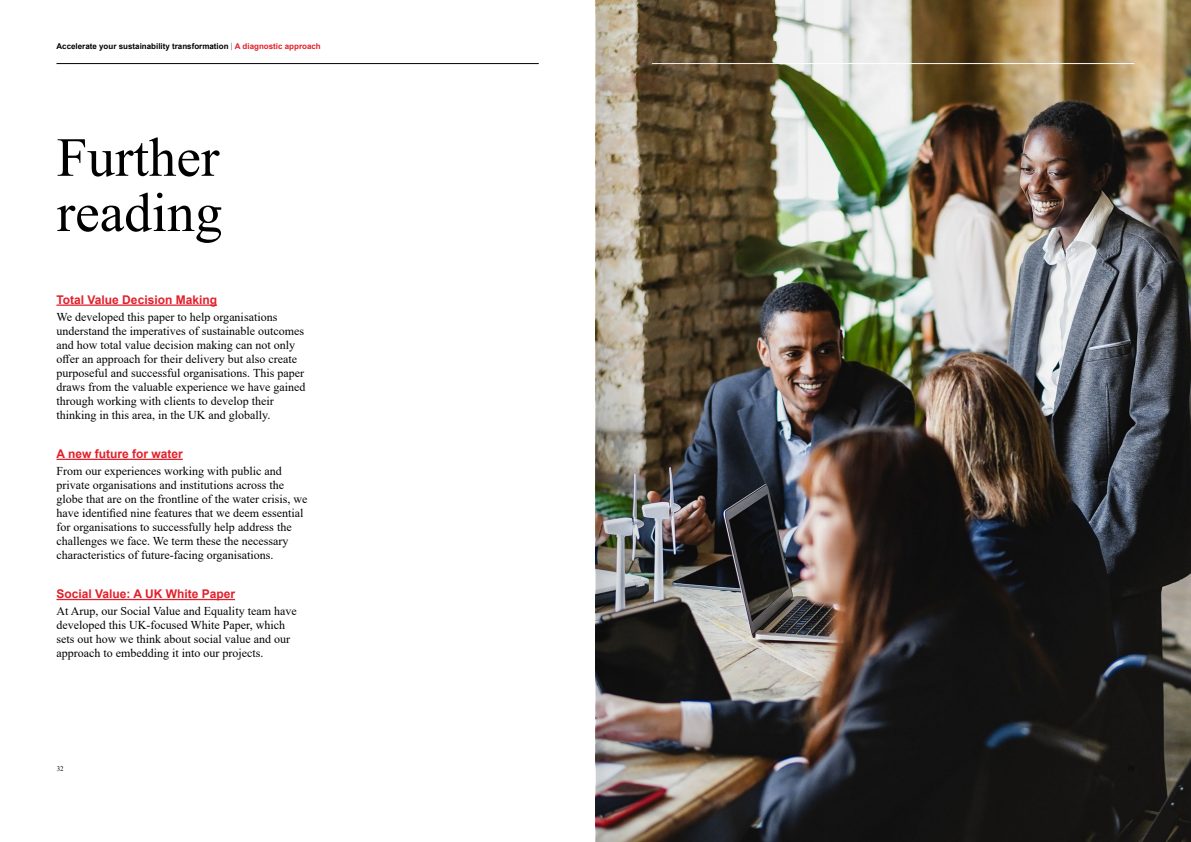
<style>
.page{position:relative;width:1191px;height:842px;background:#fff}
.page>*{position:absolute;margin:0;border:0;box-sizing:border-box;transform-origin:0 0}
.t1{font:55.2px/55.2px "Times New Roman";color:#000}
.t2{font:12px/14px "Times New Roman";color:#000}
.t3{font:700 12px "Arial";color:#e31f2b}
.t4{font:700 8px "Arial";color:#000}
.t5{font:7px "Times New Roman";color:#000}
.s1{font-family:"Museo Sans 100";font-weight:400}
.s2{color:#e31f2b}
</style>
<div class="page">
<img style="left:595px;top:0;width:596px;height:842px">
<hr style="left:652px;top:63px;width:482px;height:1px;background:#fff">
<img style="left:596px;top:0;width:306px;height:842px">
<hr style="left:56px;top:63px;width:483px;height:1px;background:#000">
<hr style="left:56px;top:304px;width:161px;height:2px;background:#e31f2b">
<hr style="left:56px;top:459px;width:127px;height:1px;background:#e31f2b">
<hr style="left:56px;top:599px;width:179px;height:1px;background:#e31f2b">
<p class="t4" style="left:56px;top:40px;width:266px">Accelerate your sustainability transformation <span class="s1">|</span> <span class="s2">A diagnostic approach</span></p>
<h1 class="t1" style="left:57px;top:128px;width:167px">Further reading</h1>
<p class="t3" style="left:56px;top:291px;width:162px">Total Value Decision Making</p>
<p class="t2" style="left:56px;top:309px;width:250px">We developed this paper to help organisations understand the imperatives of sustainable outcomes and how total value decision making can not only offer an approach for their delivery but also create purposeful and successful organisations. This paper draws from the valuable experience we have gained through working with clients to develop their thinking in this area, in the UK and globally.</p>
<p class="t3" style="left:56px;top:445px;width:128px">A new future for water</p>
<p class="t2" style="left:56px;top:463px;width:252px">From our experiences working with public and private organisations and institutions across the globe that are on the frontline of the water crisis, we have identified nine features that we deem essential for organisations to successfully help address the challenges we face. We term these the necessary characteristics of future-facing organisations.</p>
<p class="t3" style="left:56px;top:586px;width:180px">Social Value: A UK White Paper</p>
<p class="t2" style="left:56px;top:604px;width:242px">At Arup, our Social Value and Equality team have developed this UK-focused White Paper, which sets out how we think about social value and our approach to embedding it into our projects.</p>
<p class="t5" style="left:57px;top:764px;width:8px">32</p>
</div>
